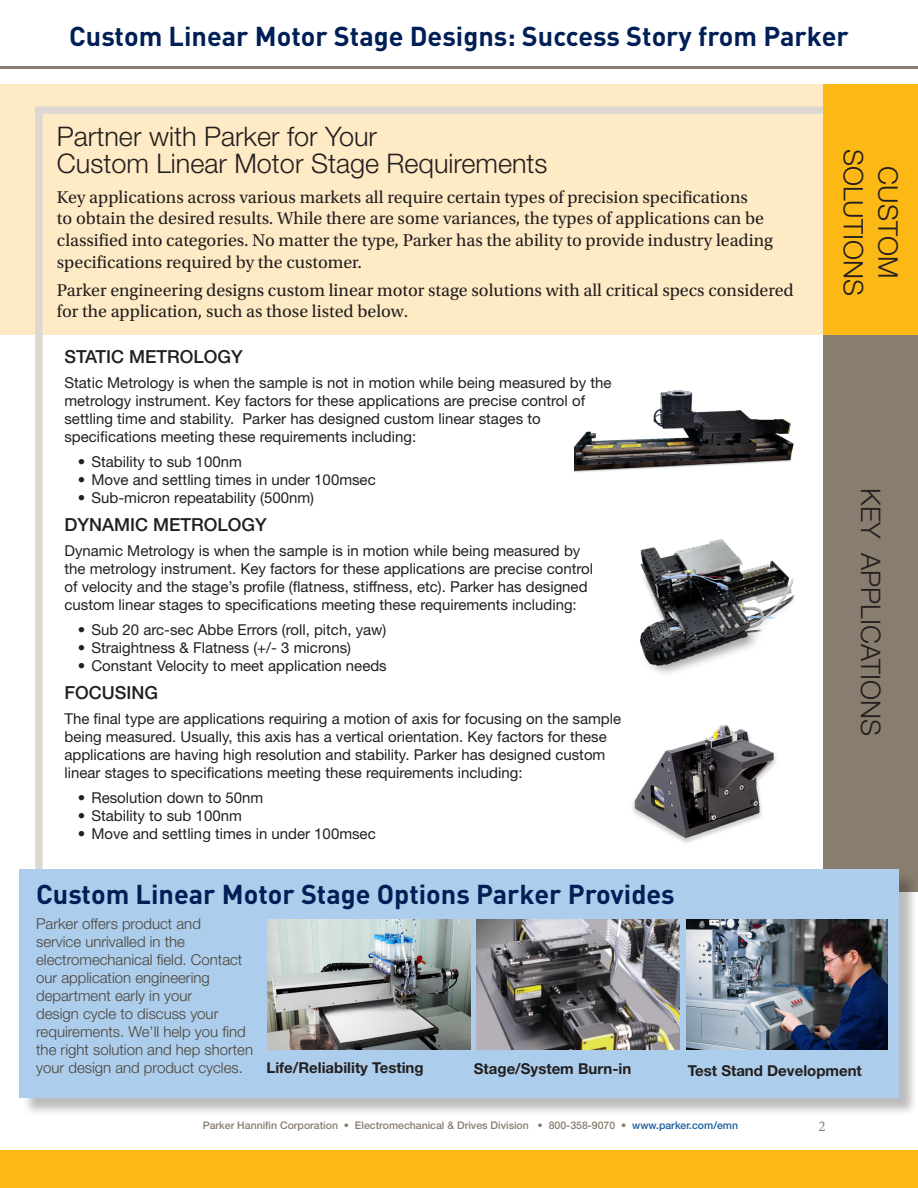
<style>
.page{position:relative;width:918px;height:1188px;background:#fff}
.page>*{position:absolute;margin:0;border:0;box-sizing:border-box;transform-origin:0 0}
.HN_18_Med_Blue_Head{font:700 27px "DINOT";color:#001f56}
.t1{font:300 27px "Helvetica Neue LT Std";color:#231f20}
.t2{font:18px/21.6px "Utopia Std";color:#231f20}
.t3{font:500 18px "Helvetica Neue LT Std";color:#231f20}
.t4{font:15px/18px "Helvetica Neue LT Std";color:#231f20}
.HN_Light_10_Gray_Tex{font:300 15px/18px "Helvetica Neue LT Std";color:#4c4339}
.HN_Bold_10_Bullets{font:700 15px "Helvetica Neue LT Std";color:#231f20}
.t5{font:15px "Minion Pro";color:#887d6e}
.t6{font:500 10.5px "Helvetica Neue LT Std";color:#887d6e}
.s1{color:#175d9e}
</style>
<div class="page">
<div style="left:0;top:1150px;width:918px;height:38px;background:#fcb814"></div>
<div style="left:824px;top:332px;width:94px;height:560px;background:#887d6e"></div>
<div style="left:0;top:84px;width:824px;height:251px;background:#feeac4"></div>
<hr style="left:0;top:66px;width:918px;height:3px;background:#887d6e">
<div style="left:35px;top:106px;width:812px;height:8px;background:#ddd9d2"></div>
<div style="left:35px;top:108px;width:8px;height:982px;background:#ddd9d2"></div>
<img style="left:575px;top:390px;width:219px;height:83px">
<img style="left:639px;top:539px;width:156px;height:135px">
<img style="left:632px;top:725px;width:144px;height:118px">
<div style="left:22px;top:872px;width:896px;height:245px;background:#231f20;opacity:.3"></div>
<div style="left:20px;top:870px;width:879px;height:228px;background:#accdeb"></div>
<img style="left:268px;top:919px;width:202px;height:131px">
<img style="left:477px;top:919px;width:202px;height:131px">
<img style="left:687px;top:919px;width:201px;height:131px">
<div style="left:824px;top:84px;width:94px;height:251px;background:#fcb814"></div>
<p class="HN_18_Med_Blue_Head" style="left:69px;top:17px;width:781px">Custom Linear Motor Stage Designs: Success Story from Parker</p>
<p class="t1" style="left:57px;top:120px;width:322px">Partner with Parker for Your</p>
<p class="t1" style="left:57px;top:147px;width:492px">Custom Linear Motor Stage Requirements</p>
<p class="t2" style="left:57px;top:186px;width:718px">Key applications across various markets all require certain types of precision specifications<br>to obtain the desired results. While there are some variances, the types of applications can be classified into categories. No matter the type, Parker has the ability to provide industry leading specifications required by the customer.</p>
<p class="t2" style="left:57px;top:280px;width:738px">Parker engineering designs custom linear motor stage solutions with all critical specs considered for the application, such as those listed below.</p>
<p class="t3" style="left:64px;top:346px;width:180px">STATIC METROLOGY</p>
<p class="t4" style="left:64px;top:374px;width:549px">Static Metrology is when the sample is not in motion while being measured by the metrology instrument. Key factors for these applications are precise control of settling time and stability. Parker has designed custom linear stages to specifications meeting these requirements including:</p>
<p class="t4" style="left:78px;top:452px;width:165px">• Stability to sub 100nm</p>
<p class="t4" style="left:78px;top:470px;width:299px">• Move and settling times in under 100msec</p>
<p class="t4" style="left:78px;top:488px;width:238px">• Sub-micron repeatability (500nm)</p>
<p class="t3" style="left:64px;top:514px;width:204px">DYNAMIC METROLOGY</p>
<p class="t4" style="left:64px;top:541px;width:530px">Dynamic Metrology is when the sample is in motion while being measured by the metrology instrument. Key factors for these applications are precise control of velocity and the stage’s profile (flatness, stiffness, etc). Parker has designed custom linear stages to specifications meeting these requirements including:</p>
<p class="t4" style="left:78px;top:620px;width:310px">• Sub 20 arc-sec Abbe Errors (roll, pitch, yaw)</p>
<p class="t4" style="left:78px;top:638px;width:275px">• Straightness &amp; Flatness (+/- 3 microns)</p>
<p class="t4" style="left:78px;top:656px;width:310px">• Constant Velocity to meet application needs</p>
<p class="t3" style="left:64px;top:682px;width:95px">FOCUSING</p>
<p class="t4" style="left:64px;top:709px;width:558px">The final type are applications requiring a motion of axis for focusing on the sample being measured. Usually, this axis has a vertical orientation. Key factors for these applications are having high resolution and stability. Parker has designed custom linear stages to specifications meeting these requirements including:</p>
<p class="t4" style="left:78px;top:788px;width:187px">• Resolution down to 50nm</p>
<p class="t4" style="left:78px;top:806px;width:165px">• Stability to sub 100nm</p>
<p class="t4" style="left:78px;top:824px;width:299px">• Move and settling times in under 100msec</p>
<p class="t1" style="left:870px;top:149px;width:149px;rotate:90deg">SOLUTIONS</p>
<p class="t1" style="left:905px;top:166px;width:114px;rotate:90deg">CUSTOM</p>
<p class="t1" style="left:887px;top:488px;width:249px;rotate:90deg">KEY APPLICATIONS</p>
<p class="HN_18_Med_Blue_Head" style="left:36px;top:876px;width:640px">Custom Linear Motor Stage Options Parker Provides</p>
<p class="HN_Light_10_Gray_Tex" style="left:36px;top:915px;width:218px">Parker offers product and<br>service unrivalled in the electromechanical field. Contact our application engineering department early in your<br>design cycle to discuss your requirements. We’ll help you find the right solution and hep shorten your design and product cycles.</p>
<p class="HN_Bold_10_Bullets" style="left:267px;top:1058px;width:159px">Life/Reliability Testing</p>
<p class="HN_Bold_10_Bullets" style="left:474px;top:1060px;width:159px">Stage/System Burn-in</p>
<p class="HN_Bold_10_Bullets" style="left:688px;top:1061px;width:176px">Test Stand Development</p>
<p class="t6" style="left:203px;top:1119px;width:537px">Parker Hannifin Corporation • Electromechanical &amp; Drives Division • 800-358-9070 • <span class="s1">www.parker.com/emn</span></p>
<p class="t5" style="left:819px;top:1116px;width:9px">2</p>
</div>
